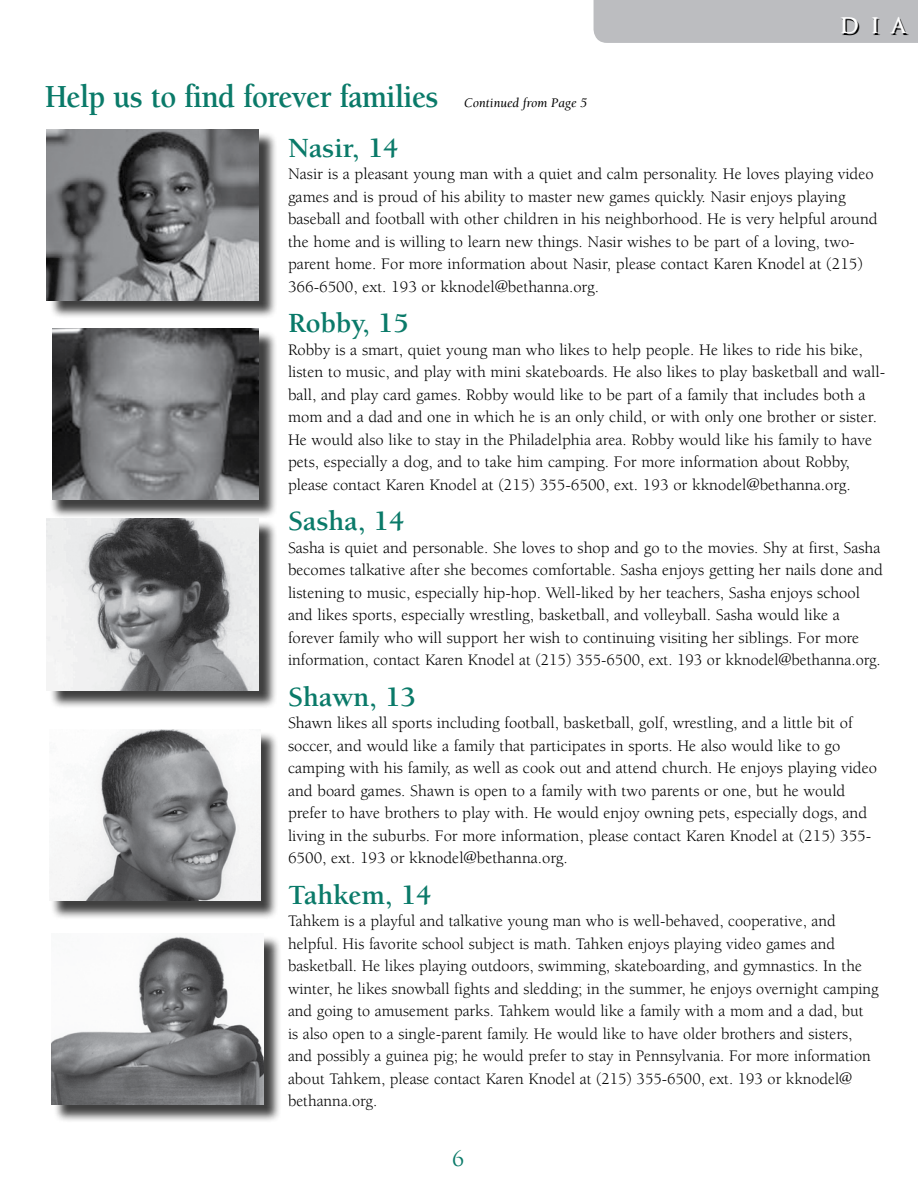
<style>
.page{position:relative;width:918px;height:1188px;background:#fff}
.page>*{position:absolute;margin:0;border:0;box-sizing:border-box;transform-origin:0 0}
.t1{font:700 33px "Berkeley Std";letter-spacing:-.02em;color:#0a7a69;scale:.93 1}
.t2{font:700 28.5px "Berkeley Std";color:#0a7a69}
.t3{font:700 21px "Trajan Pro";color:#000}
.t4{font:21px "Trajan Pro";color:#0a7a69}
.t5{font:16.5px/22.5px "Berkeley Std";color:#000}
.t6{font:italic 13.5px "Berkeley Std";color:#000}
</style>
<div class="page">
<div style="left:594px;top:0;width:324px;height:43px;background:#bcbdc0"></div>
<div style="left:50px;top:732px;width:236px;height:194px;background:#000;opacity:.75"></div>
<img style="left:50px;top:729px;width:210px;height:172px">
<div style="left:53px;top:935px;width:236px;height:195px;background:#000;opacity:.75"></div>
<img style="left:51px;top:935px;width:212px;height:170px">
<div style="left:49px;top:131px;width:235px;height:195px;background:#000;opacity:.75"></div>
<img style="left:46px;top:129px;width:213px;height:172px">
<div style="left:49px;top:330px;width:235px;height:195px;background:#000;opacity:.75"></div>
<div style="left:46px;top:328px;width:213px;height:172px;background:#fff"></div>
<img style="left:52px;top:328px;width:207px;height:172px">
<div style="left:49px;top:521px;width:235px;height:194px;background:#000;opacity:.75"></div>
<img style="left:46px;top:518px;width:213px;height:172px">
<h1 class="t1" style="left:45px;top:79px;width:425px">Help us to find forever families</h1>
<p class="t6" style="left:464px;top:96px;width:124px">Continued from Page 5</p>
<p class="t3" style="left:841px;top:14px;width:68px">DIA</p>
<h2 class="t2" style="left:288px;top:132px;width:112px">Nasir, 14</h2>
<p class="t5" style="left:288px;top:163px;width:591px">Nasir is a pleasant young man with a quiet and calm personality. He loves playing video games and is proud of his ability to master new games quickly. Nasir enjoys playing baseball and football with other children in his neighborhood. He is very helpful around the home and is willing to learn new things. Nasir wishes to be part of a loving, two&shy;parent home. For more information about Nasir, please contact Karen Knodel at (215)<br>366-6500, ext. 193 or kknodel@bethanna.org.</p>
<h2 class="t2" style="left:288px;top:308px;width:122px">Robby, 15</h2>
<p class="t5" style="left:288px;top:338px;width:599px">Robby is a smart, quiet young man who likes to help people. He likes to ride his bike, listen to music, and play with mini skateboards. He also likes to play basketball and wall&shy;ball, and play card games. Robby would like to be part of a family that includes both a mom and a dad and one in which he is an only child, or with only one brother or sister.<br>He would also like to stay in the Philadelphia area. Robby would like his family to have pets, especially a dog, and to take him camping. For more information about Robby, please contact Karen Knodel at (215) 355-6500, ext. 193 or kknodel@bethanna.org.</p>
<h2 class="t2" style="left:288px;top:506px;width:118px">Sasha, 14</h2>
<p class="t5" style="left:288px;top:536px;width:597px">Sasha is quiet and personable. She loves to shop and go to the movies. Shy at first, Sasha becomes talkative after she becomes comfortable. Sasha enjoys getting her nails done and listening to music, especially hip-hop. Well-liked by her teachers, Sasha enjoys school and likes sports, especially wrestling, basketball, and volleyball. Sasha would like a forever family who will support her wish to continuing visiting her siblings. For more information, contact Karen Knodel at (215) 355-6500, ext. 193 or kknodel@bethanna.org.</p>
<h2 class="t2" style="left:288px;top:681px;width:129px">Shawn, 13</h2>
<p class="t5" style="left:288px;top:712px;width:591px">Shawn likes all sports including football, basketball, golf, wrestling, and a little bit of soccer, and would like a family that participates in sports. He also would like to go camping with his family, as well as cook out and attend church. He enjoys playing video and board games. Shawn is open to a family with two parents or one, but he would prefer to have brothers to play with. He would enjoy owning pets, especially dogs, and living in the suburbs. For more information, please contact Karen Knodel at (215) 355- 6500, ext. 193 or kknodel@bethanna.org.</p>
<h2 class="t2" style="left:288px;top:879px;width:145px">Tahkem, 14</h2>
<p class="t5" style="left:288px;top:910px;width:592px">Tahkem is a playful and talkative young man who is well-behaved, cooperative, and helpful. His favorite school subject is math. Tahken enjoys playing video games and basketball. He likes playing outdoors, swimming, skateboarding, and gymnastics. In the winter, he likes snowball fights and sledding; in the summer, he enjoys overnight camping and going to amusement parks. Tahkem would like a family with a mom and a dad, but<br>is also open to a single-parent family. He would like to have older brothers and sisters, and possibly a guinea pig; he would prefer to stay in Pennsylvania. For more information about Tahkem, please contact Karen Knodel at (215) 355-6500, ext. 193 or kknodel@ bethanna.org.</p>
<p class="t4" style="left:452px;top:1145px;width:13px">6</p>
</div>
